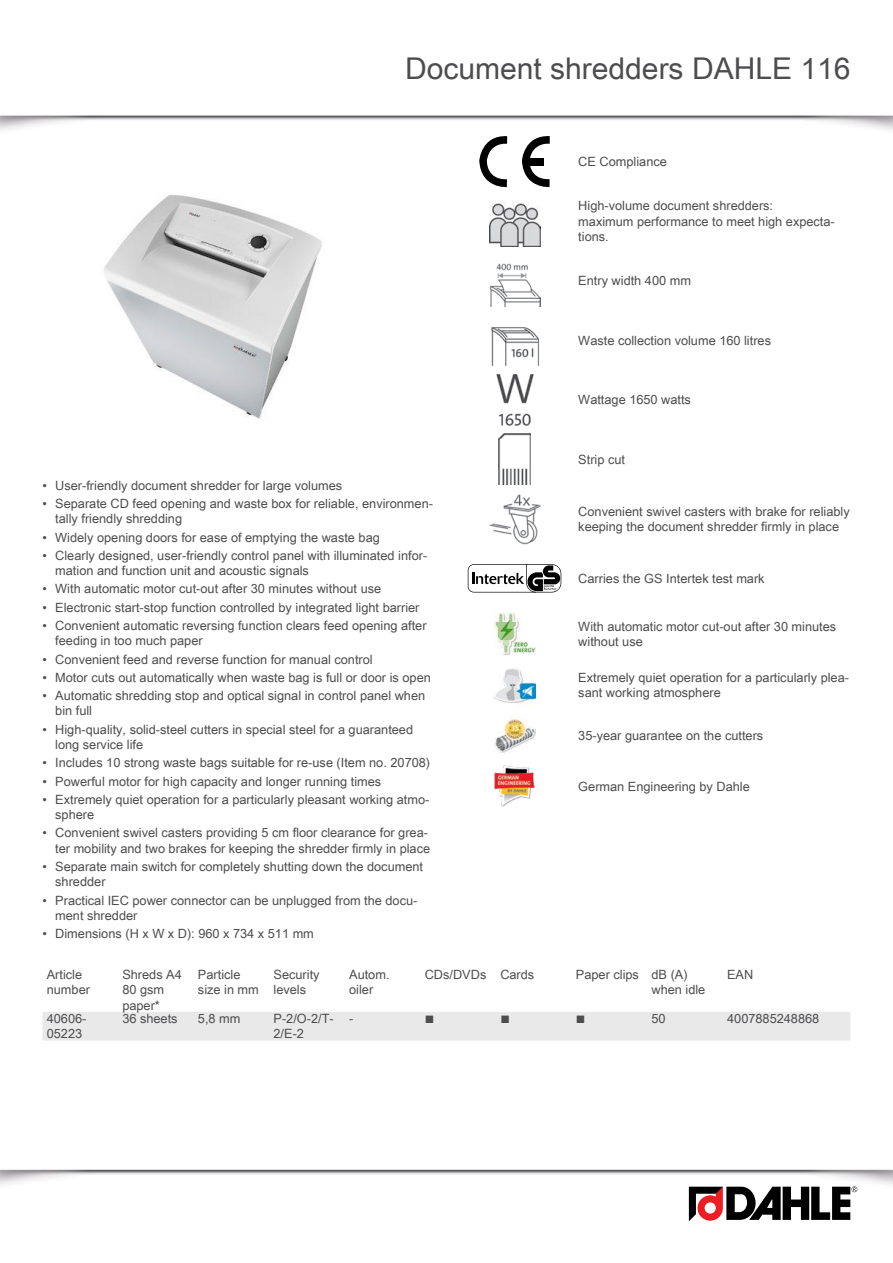
<style>
.page{position:relative;width:893px;height:1263px;background:#fff}
.page>*{position:absolute;margin:0;border:0;box-sizing:border-box;transform-origin:0 0}
.t1{font:30px "Arial Unicode MS";color:#4d4d4f}
.t2{font:12.75px/15.3px "Arial Unicode MS";color:#4d4d4f}
.t3{font:12.75px "Wingdings";color:#4d4d4f}
</style>
<div class="page">
<img style="left:0;top:115px;width:893px;height:29px">
<img style="left:0;top:1169px;width:893px;height:47px">
<svg style="left:689px;top:1186px;width:168px;height:35px"></svg>
<img style="left:104px;top:194px;width:218px;height:225px">
<svg style="left:479px;top:136px;width:28px;height:51px"></svg>
<svg style="left:522px;top:136px;width:28px;height:51px"></svg>
<img style="left:489px;top:203px;width:51px;height:44px">
<img style="left:489px;top:263px;width:51px;height:43px">
<img style="left:491px;top:327px;width:48px;height:39px">
<img style="left:496px;top:374px;width:38px;height:51px">
<img style="left:499px;top:434px;width:31px;height:51px">
<img style="left:489px;top:494px;width:51px;height:50px">
<svg style="left:468px;top:564px;width:93px;height:28px"></svg>
<img style="left:493px;top:612px;width:43px;height:43px">
<img style="left:493px;top:668px;width:43px;height:36px">
<img style="left:495px;top:716px;width:41px;height:37px">
<img style="left:494px;top:765px;width:41px;height:42px">
<div style="left:43px;top:1012px;width:807px;height:28px;background:#e9e9ea"></div>
<h1 class="t1" style="left:405px;top:47px;width:447px">Document shredders DAHLE 116</h1>
<p class="t2" style="left:578px;top:153px;width:90px">CE Compliance</p>
<p class="t2" style="left:578px;top:198px;width:258px">High-volume document shredders:<br>maximum performance to meet high expecta&shy;tions.</p>
<p class="t2" style="left:578px;top:272px;width:114px">Entry width 400 mm</p>
<p class="t2" style="left:578px;top:332px;width:194px">Waste collection volume 160 litres</p>
<p class="t2" style="left:578px;top:392px;width:114px">Wattage 1650 watts</p>
<p class="t2" style="left:43px;top:477px;width:301px">• User-friendly document shredder for large volumes</p>
<p class="t2" style="left:55px;top:495px;width:379px;text-indent:-13px">• Separate CD feed opening and waste box for reliable, environmen&shy;tally friendly shredding</p>
<p class="t2" style="left:43px;top:529px;width:339px">• Widely opening doors for ease of emptying the waste bag</p>
<p class="t2" style="left:55px;top:547px;width:374px;text-indent:-13px">• Clearly designed, user-friendly control panel with illuminated infor&shy;mation and function unit and acoustic signals</p>
<p class="t2" style="left:43px;top:581px;width:340px">• With automatic motor cut-out after 30 minutes without use</p>
<p class="t2" style="left:43px;top:599px;width:378px">• Electronic start-stop function controlled by integrated light barrier</p>
<p class="t2" style="left:55px;top:617px;width:373px;text-indent:-13px">• Convenient automatic reversing function clears feed opening after feeding in too much paper</p>
<p class="t2" style="left:43px;top:651px;width:332px">• Convenient feed and reverse function for manual control</p>
<p class="t2" style="left:43px;top:669px;width:390px">• Motor cuts out automatically when waste bag is full or door is open</p>
<p class="t2" style="left:55px;top:687px;width:371px;text-indent:-13px">• Automatic shredding stop and optical signal in control panel when bin full</p>
<p class="t2" style="left:55px;top:721px;width:359px;text-indent:-13px">• High-quality, solid-steel cutters in special steel for a guaranteed long service life</p>
<p class="t2" style="left:43px;top:754px;width:389px">• Includes 10 strong waste bags suitable for re-use (Item no. 20708)</p>
<p class="t2" style="left:43px;top:773px;width:340px">• Powerful motor for high capacity and longer running times</p>
<p class="t2" style="left:55px;top:791px;width:376px;text-indent:-13px">• Extremely quiet operation for a particularly pleasant working atmo&shy;sphere</p>
<p class="t2" style="left:43px;top:825px;width:389px;text-align:right">• Convenient swivel casters providing 5 cm floor clearance for grea&shy;ter mobility and two brakes for keeping the shredder firmly in place</p>
<p class="t2" style="left:55px;top:858px;width:369px;text-indent:-13px">• Separate main switch for completely shutting down the document shredder</p>
<p class="t2" style="left:55px;top:892px;width:364px;text-indent:-13px">• Practical IEC power connector can be unplugged from the docu&shy;ment shredder</p>
<p class="t2" style="left:43px;top:925px;width:273px">• Dimensions (H x W x D): 960 x 734 x 511 mm</p>
<p class="t2" style="left:578px;top:451px;width:48px">Strip cut</p>
<p class="t2" style="left:578px;top:503px;width:273px">Convenient swivel casters with brake for reliably keeping the document shredder firmly in place</p>
<p class="t2" style="left:578px;top:570px;width:188px">Carries the GS Intertek test mark</p>
<p class="t2" style="left:578px;top:618px;width:259px">With automatic motor cut-out after 30 minutes without use</p>
<p class="t2" style="left:578px;top:669px;width:272px">Extremely quiet operation for a particularly plea&shy;sant working atmosphere</p>
<p class="t2" style="left:578px;top:727px;width:186px">35-year guarantee on the cutters</p>
<p class="t2" style="left:578px;top:778px;width:173px">German Engineering by Dahle</p>
<p class="t2" style="left:47px;top:966px;width:45px">Article number</p>
<p class="t2" style="left:122px;top:966px;width:61px">Shreds A4<br>80 gsm paper*</p>
<p class="t2" style="left:198px;top:966px;width:62px">Particle size in mm</p>
<p class="t2" style="left:274px;top:966px;width:48px">Security levels</p>
<p class="t2" style="left:349px;top:966px;width:42px">Autom. oiler</p>
<p class="t2" style="left:425px;top:966px;width:111px">CDs/DVDs Cards</p>
<p class="t2" style="left:651px;top:966px;width:55px;text-indent:-76px">Paper clips dB (A) when idle</p>
<p class="t2" style="left:727px;top:966px;width:28px">EAN</p>
<p class="t2" style="left:47px;top:1010px;width:41px">40606-<br>05223</p>
<p class="t2" style="left:122px;top:1010px;width:57px">36 sheets</p>
<p class="t2" style="left:198px;top:1010px;width:44px">5,8 mm</p>
<p class="t2" style="left:274px;top:1010px;width:62px">P-2/O-2/T-<br>2/E-2</p>
<p class="t2" style="left:349px;top:1010px;width:6px">-</p>
<p class="t3" style="left:425px;top:1012px;width:11px">■</p>
<p class="t3" style="left:500px;top:1012px;width:11px">■</p>
<p class="t3" style="left:576px;top:1012px;width:11px">■</p>
<p class="t2" style="left:651px;top:1010px;width:16px">50</p>
<p class="t2" style="left:727px;top:1010px;width:94px">4007885248868</p>
</div>
